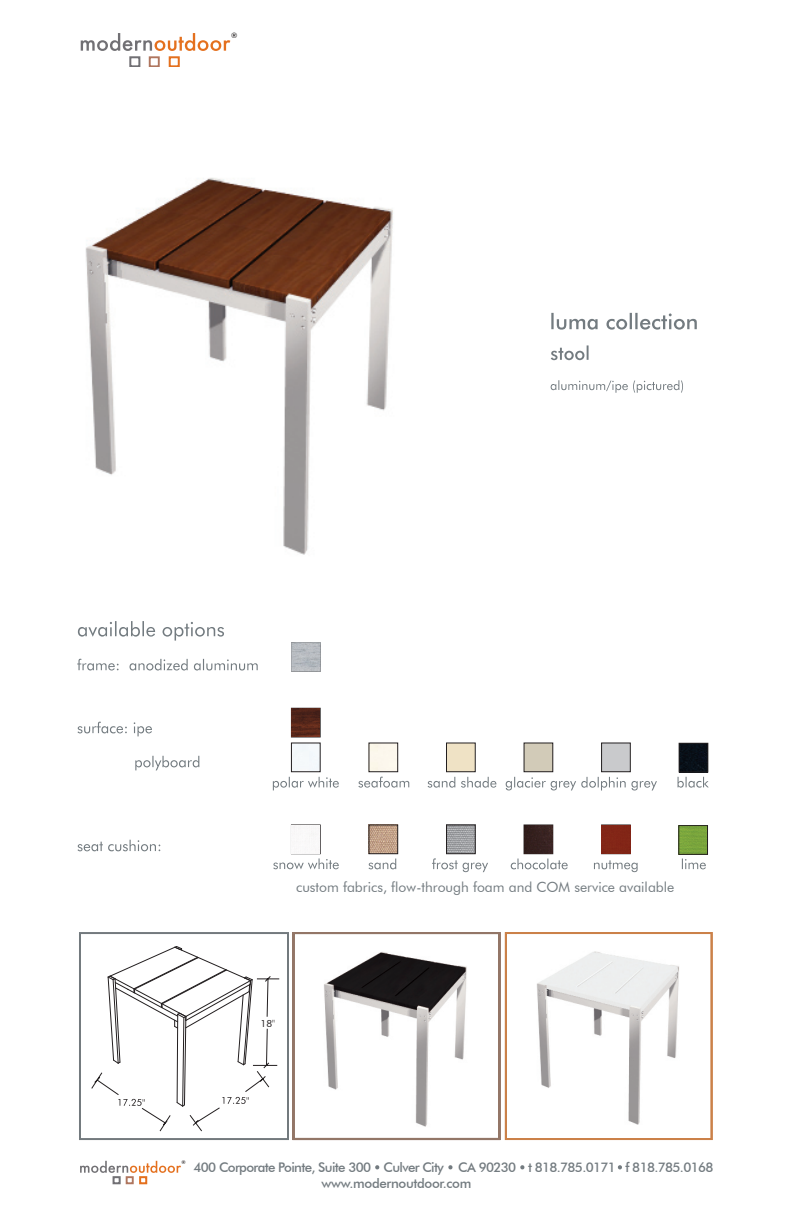
<style>
.page{position:relative;width:792px;height:1224px;background:#fff}
.page>*{position:absolute;margin:0;border:0;box-sizing:border-box;transform-origin:0 0}
.t1{font:14px "Futura BT";color:#737b80}
.t2{font:500 13.4px/15.8px "Futura BT";letter-spacing:-.05em;color:#737b80}
.t3{font:9.8px "Futura BT";color:#231f20}
.t4{font:500 7.6px "Futura BT";color:#231f20}
.t5{font:500 5px "Futura BT";color:#231f20}
</style>
<div class="page">
<svg style="left:78px;top:621px;width:146px;height:20px"></svg>
<svg style="left:77px;top:659px;width:181px;height:12px"></svg>
<svg style="left:77px;top:722px;width:75px;height:14px"></svg>
<svg style="left:135px;top:756px;width:64px;height:14px"></svg>
<div style="left:291px;top:743px;width:29px;height:29px;border:1px solid #231f20"></div>
<div style="left:291px;top:708px;width:29px;height:29px;border:1px solid #231f20"></div>
<div style="left:369px;top:743px;width:29px;height:29px;border:1px solid #231f20"></div>
<div style="left:447px;top:743px;width:28px;height:29px;background:#efe2c5"></div>
<div style="left:446px;top:743px;width:30px;height:29px;border:1px solid #231f20"></div>
<div style="left:524px;top:743px;width:29px;height:29px;background:#d2cbb8"></div>
<div style="left:524px;top:743px;width:29px;height:29px;border:1px solid #231f20"></div>
<div style="left:602px;top:743px;width:28px;height:29px;background:#c9cacc"></div>
<div style="left:601px;top:743px;width:30px;height:29px;border:1px solid #231f20"></div>
<img style="left:681px;top:745px;width:25px;height:25px">
<div style="left:679px;top:743px;width:29px;height:29px;border:1px solid #231f20"></div>
<svg style="left:678px;top:777px;width:31px;height:11px"></svg>
<svg style="left:506px;top:777px;width:151px;height:13px"></svg>
<svg style="left:428px;top:777px;width:68px;height:11px"></svg>
<svg style="left:358px;top:777px;width:51px;height:11px"></svg>
<svg style="left:273px;top:777px;width:66px;height:13px"></svg>
<svg style="left:78px;top:840px;width:82px;height:11px"></svg>
<img style="left:371px;top:827px;width:25px;height:25px">
<div style="left:369px;top:825px;width:29px;height:29px;border:1px solid #231f20"></div>
<img style="left:448px;top:827px;width:25px;height:25px">
<div style="left:446px;top:825px;width:29px;height:29px;border:1px solid #231f20"></div>
<div style="left:524px;top:825px;width:29px;height:29px;border:1px solid #231f20"></div>
<svg style="left:369px;top:859px;width:27px;height:10px"></svg>
<svg style="left:432px;top:858px;width:56px;height:14px"></svg>
<svg style="left:682px;top:859px;width:24px;height:10px"></svg>
<svg style="left:594px;top:860px;width:44px;height:12px"></svg>
<svg style="left:511px;top:859px;width:57px;height:10px"></svg>
<svg style="left:273px;top:858px;width:66px;height:11px"></svg>
<img style="left:681px;top:827px;width:25px;height:26px">
<div style="left:679px;top:825px;width:29px;height:30px;border:1px solid #231f20"></div>
<svg style="left:291px;top:642px;width:29px;height:1px"></svg>
<img style="left:291px;top:643px;width:29px;height:29px">
<svg style="left:292px;top:932px;width:209px;height:209px"></svg>
<div style="left:79px;top:932px;width:210px;height:208px;border:2px solid #737a7e"></div>
<svg style="left:551px;top:313px;width:146px;height:17px"></svg>
<svg style="left:551px;top:380px;width:132px;height:13px"></svg>
<svg style="left:551px;top:345px;width:38px;height:15px"></svg>
<div style="left:293px;top:932px;width:207px;height:208px;border:2px solid #937667"></div>
<div style="left:505px;top:932px;width:207px;height:208px;border:2px solid #cb8149"></div>
<img style="left:292px;top:708px;width:28px;height:29px">
<img style="left:293px;top:825px;width:26px;height:26px">
<img style="left:524px;top:825px;width:29px;height:28px">
<img style="left:602px;top:825px;width:28px;height:28px">
<svg style="left:81px;top:33px;width:149px;height:18px"></svg>
<div style="left:129px;top:56px;width:11px;height:11px;border:2px solid #717074"></div>
<div style="left:149px;top:56px;width:11px;height:11px;border:2px solid #af765f"></div>
<div style="left:169px;top:56px;width:11px;height:11px;border:2px solid #e4701e"></div>
<img style="left:85px;top:178px;width:308px;height:377px">
<svg style="left:375px;top:1165px;width:4px;height:4px"></svg>
<svg style="left:448px;top:1165px;width:5px;height:4px"></svg>
<svg style="left:520px;top:1165px;width:4px;height:4px"></svg>
<svg style="left:618px;top:1165px;width:4px;height:4px"></svg>
<svg style="left:80px;top:1161px;width:101px;height:12px"></svg>
<div style="left:113px;top:1176px;width:8px;height:8px;border:2px solid #717074"></div>
<div style="left:126px;top:1176px;width:8px;height:8px;border:2px solid #af765f"></div>
<div style="left:139px;top:1176px;width:8px;height:8px;border:2px solid #e4701e"></div>
<img style="left:537px;top:951px;width:142px;height:174px">
<svg style="left:91px;top:946px;width:189px;height:186px"></svg>
<p class="t4" style="left:231px;top:31px;width:8px">®</p>
<p class="t1" style="left:296px;top:879px;width:380px">custom fabrics, flow-through foam and COM service available</p>
<p class="t3" style="left:261px;top:1017px;width:13px">18</p>
<p class="t5" style="left:182px;top:1160px;width:6px">®</p>
<p class="t2" style="left:321px;top:1159px;width:394px;text-indent:-128px">400 Corporate Pointe, Suite 300 Culver City CA 90230 t 818.785.0171 f 818.785.0168 www.modernoutdoor.com</p>
</div>
